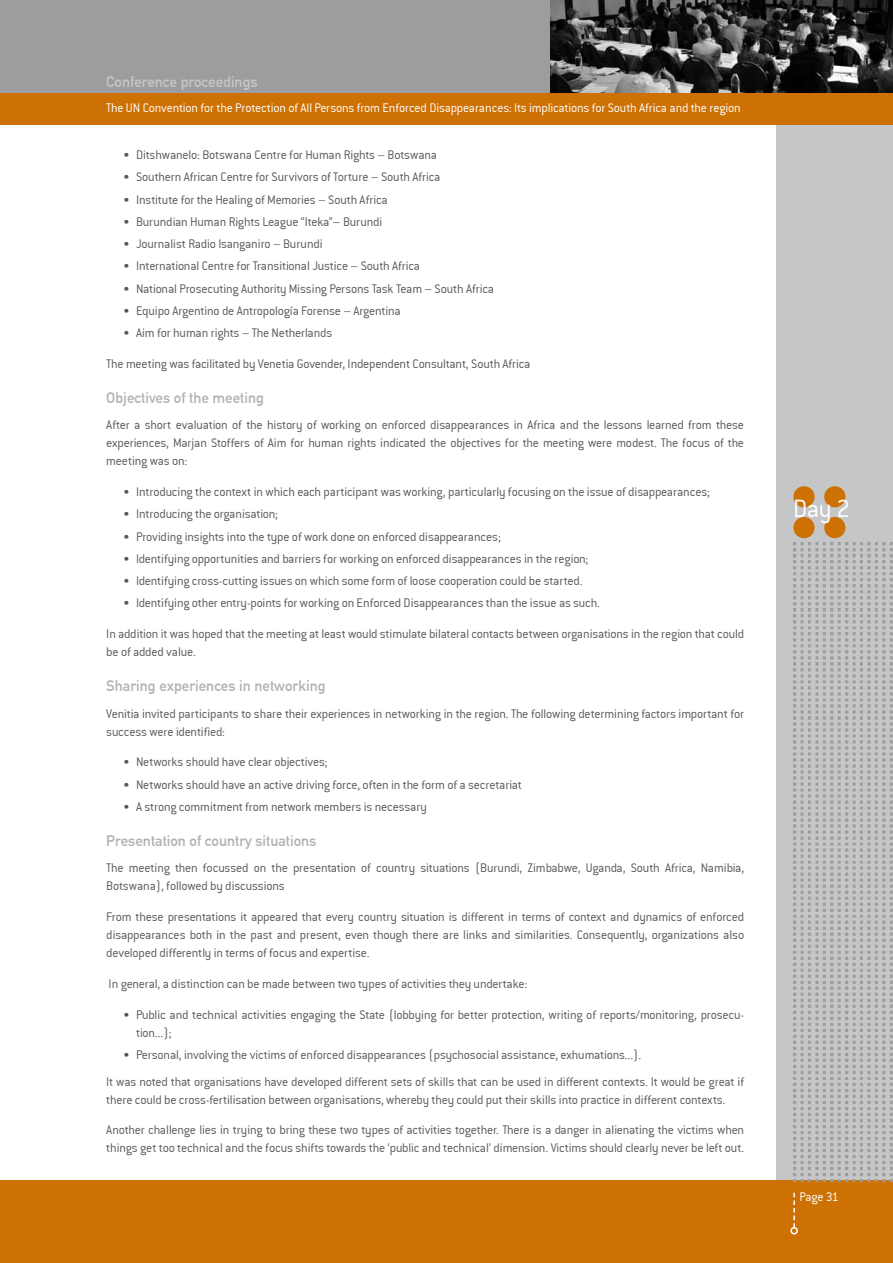
<style>
.page{position:relative;width:893px;height:1263px;background:#fff}
.page>*{position:absolute;margin:0;border:0;box-sizing:border-box;transform-origin:0 0}
.t1{font:27px "Conduit ITCTT Light";color:#fff}
.t2{font:15px "DIN Mittelschrift";color:#b1b2b4}
.t3{font:15px "DIN Mittelschrift";color:#c5c6c8}
.t4{font:13.5px/18px "Conduit ITCTT Light";letter-spacing:-.01em;color:#58585a}
.t5{font:13.5px "Conduit ITCTT Light";letter-spacing:-.015em;color:#fff}
</style>
<div class="page">
<div style="left:776px;top:0;width:117px;height:1263px;background:#c5c6c8"></div>
<div style="left:0;top:1180px;width:893px;height:83px;background:#ce7104"></div>
<div style="left:0;top:0;width:893px;height:124px;background:#ce7104"></div>
<div style="left:0;top:0;width:893px;height:92px;background:#9c9d9f"></div>
<svg style="left:793px;top:1193px;width:2px;height:34px"></svg>
<div style="left:790px;top:1227px;width:8px;height:7px;border:2px solid #fff;border-radius:50%"></div>
<div style="left:793px;top:517px;width:22px;height:21px;background:#ce7104;border-radius:50%"></div>
<div style="left:824px;top:517px;width:21px;height:21px;background:#ce7104;border-radius:50%"></div>
<div style="left:793px;top:486px;width:22px;height:21px;background:#ce7104;border-radius:50%"></div>
<div style="left:824px;top:486px;width:21px;height:21px;background:#ce7104;border-radius:50%"></div>
<img style="left:794px;top:542px;width:99px;height:639px">
<img style="left:551px;top:0;width:342px;height:93px">
<p class="t3" style="left:106px;top:73px;width:153px">Conference proceedings</p>
<p class="t5" style="left:106px;top:100px;width:636px">The UN Convention for the Protection of All Persons from Enforced Disappearances: Its implications for South Africa and the region</p>
<p class="t4" style="left:123px;top:145px;width:315px">• D itshwanelo: Botswana Centre for Human Rights – Botswana</p>
<p class="t4" style="left:123px;top:168px;width:319px">• Southern African Centre for Survivors of Torture – South Africa</p>
<p class="t4" style="left:123px;top:190px;width:266px">• Institute for the Healing of Memories – South Africa</p>
<p class="t4" style="left:123px;top:212px;width:261px">• Burundian Human Rights League “Iteka”– Burundi</p>
<p class="t4" style="left:123px;top:234px;width:201px">• Journalist Radio Isanganiro – Burundi</p>
<p class="t4" style="left:123px;top:257px;width:298px">• International Centre for Transitional Justice – South Africa</p>
<p class="t4" style="left:123px;top:279px;width:372px">• National Prosecuting Authority Missing Persons Task Team – South Africa</p>
<p class="t4" style="left:123px;top:301px;width:279px">• Equipo Argentino de Antropología Forense – Argentina</p>
<p class="t4" style="left:123px;top:323px;width:210px">• Aim for human rights – The Netherlands</p>
<p class="t4" style="left:106px;top:354px;width:426px">The meeting was facilitated by Venetia Govender, Independent Consultant, South Africa</p>
<p class="t2" style="left:106px;top:389px;width:159px">Objectives of the meeting</p>
<p class="t4" style="left:106px;top:416px;width:639px;text-align:justify">After a short evaluation of the history of working on enforced disappearances in Africa and the lessons learned from these experiences, Marjan Stoffers of Aim for human rights indicated the objectives for the meeting were modest. The focus of the meeting was on:</p>
<p class="t4" style="left:123px;top:482px;width:588px">• Introducing the context in which each participant was working, particularly focusing on the issue of disappearances;</p>
<p class="t4" style="left:123px;top:505px;width:156px">• Introducing the organisation;</p>
<p class="t4" style="left:123px;top:527px;width:379px">• Providing insights into the type of work done on enforced disappearances;</p>
<p class="t4" style="left:123px;top:549px;width:467px">• Identifying opportunities and barriers for working on enforced disappearances in the region;</p>
<p class="t4" style="left:123px;top:571px;width:461px">• Identifying cross-cutting issues on which some form of loose cooperation could be started.</p>
<p class="t4" style="left:123px;top:594px;width:478px">• Identifying other entry-points for working on Enforced Disappearances than the issue as such.</p>
<p class="t4" style="left:106px;top:624px;width:639px">In addition it was hoped that the meeting at least would stimulate bilateral contacts between organisations in the region that could be of added value.</p>
<p class="t2" style="left:106px;top:677px;width:221px">Sharing experiences in networking</p>
<p class="t4" style="left:106px;top:704px;width:639px">Venitia invited participants to share their experiences in networking in the region. The following determining factors important for success were identified:</p>
<p class="t4" style="left:123px;top:753px;width:206px">• Networks should have clear objectives;</p>
<p class="t4" style="left:123px;top:775px;width:400px">• Networks should have an active driving force, often in the form of a secretariat</p>
<p class="t4" style="left:123px;top:797px;width:305px">• A strong commitment from network members is necessary</p>
<p class="t2" style="left:106px;top:832px;width:212px">Presentation of country situations</p>
<p class="t4" style="left:106px;top:859px;width:639px">The meeting then focussed on the presentation of country situations (Burundi, Zimbabwe, Uganda, South Africa, Namibia,<br>Botswana), followed by discussions</p>
<p class="t4" style="left:106px;top:908px;width:639px;text-align:justify">From these presentations it appeared that every country situation is different in terms of context and dynamics of enforced disappearances both in the past and present, even though there are links and similarities. Consequently, organizations also developed differently in terms of focus and expertise.</p>
<p class="t4" style="left:109px;top:974px;width:420px">In general, a distinction can be made between two types of activities they undertake:</p>
<p class="t4" style="left:136px;top:1005px;width:610px;text-indent:-13px">• Public and technical activities engaging the State (lobbying for better protection, writing of reports/monitoring, prosecu&shy;tion...);</p>
<p class="t4" style="left:106px;top:1041px;width:640px;line-height:26.5px;text-indent:17px">• Personal, involving the victims of enforced disappearances (psychosocial assistance, exhumations...).<br>It was noted that organisations have developed different sets of skills that can be used in different contexts. It would be great if</p>
<p class="t4" style="left:106px;top:1090px;width:620px">there could be cross-fertilisation between organisations, whereby they could put their skills into practice in different contexts.</p>
<p class="t4" style="left:106px;top:1121px;width:639px">Another challenge lies in trying to bring these two types of activities together. There is a danger in alienating the victims when things get too technical and the focus shifts towards the ‘public and technical’ dimension. Victims should clearly never be left out.</p>
<h1 class="t1" style="left:793px;top:492px;width:59px">Day 2</h1>
<p class="t5" style="left:799px;top:1188px;width:41px">Page 31</p>
</div>
